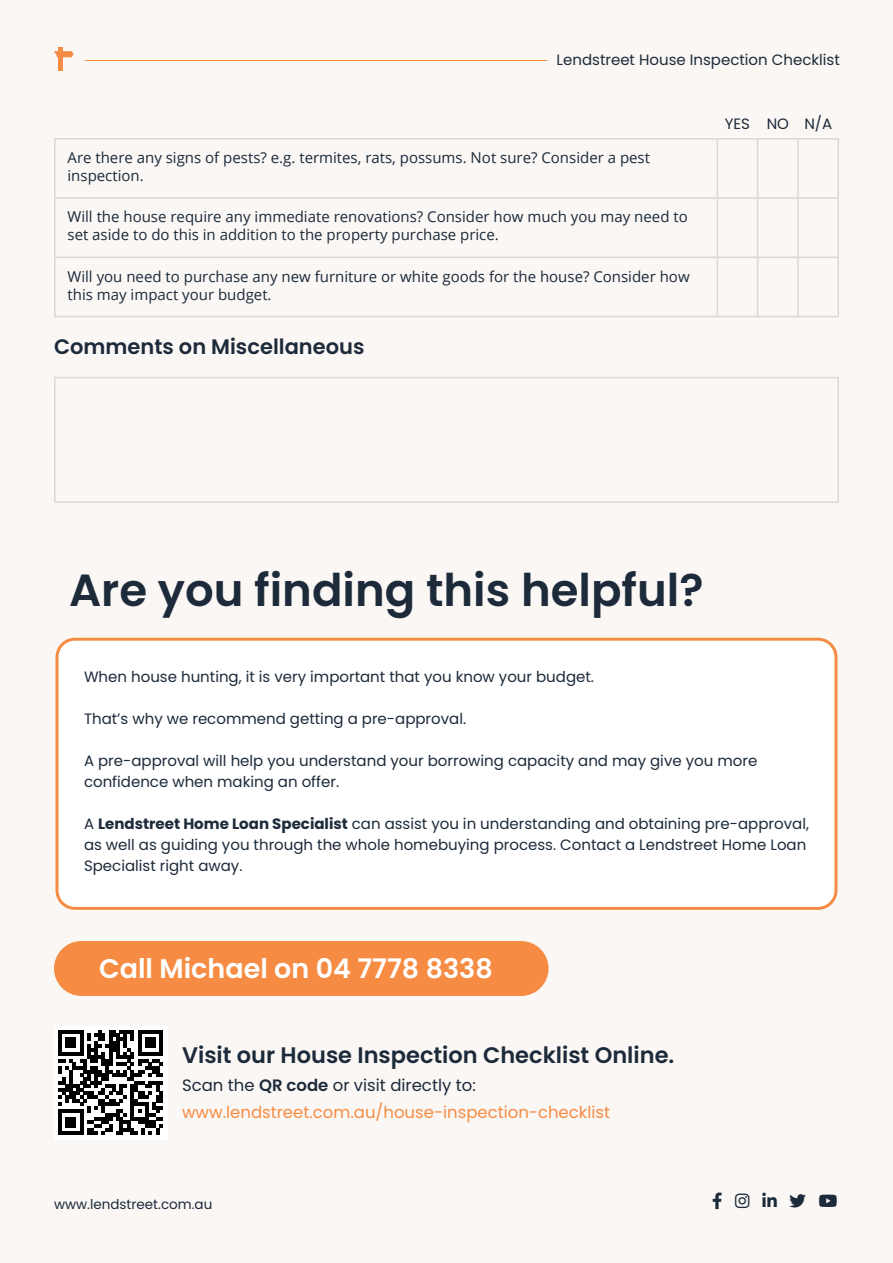
<style>
.page{position:relative;width:893px;height:1263px;background:#faf7f5}
.page>*{position:absolute;margin:0;border:0;box-sizing:border-box;transform-origin:0 0}
.t1{font:600 45px "Poppins";color:#1c2a3a}
.t2{font:600 27px "Poppins";color:#fff}
.t3{font:600 22.5px "Poppins";color:#1c2a3a}
.t4{font:600 21px "Poppins";color:#1c2a3a}
.t5{font:16.5px/27px "Poppins";color:#f68c43}
.t6{font:16.5px "Font Awesome 6 Brands";color:#1c2a3a}
.t7{font:15px/21px "Poppins";color:#1c2a3a}
.t8{font:15px/18px "Open Sans";color:#1c2a3a}
.t9{font:13.5px "Poppins";color:#1c2a3a}
.s1{font-weight:700}
.s2{color:#1c2a3a}
.s3{font-weight:600;color:#1c2a3a}
</style>
<div class="page">
<hr style="left:85px;top:60px;width:462px;height:1px;background:#f68c43">
<hr style="left:59px;top:47px;width:4px;height:23px;background:#f68c43">
<svg style="left:54px;top:51px;width:19px;height:6px"></svg>
<div style="left:57px;top:639px;width:779px;height:269px;background:#fff;border-radius:18px"></div>
<div style="left:56px;top:638px;width:781px;height:272px;border:3px solid #f68c43;border-radius:18px"></div>
<div style="left:54px;top:941px;width:495px;height:55px;background:#f68c43;border-radius:27px"></div>
<div style="left:54px;top:1026px;width:113px;height:113px;background:#fff"></div>
<svg style="left:58px;top:1030px;width:105px;height:105px"></svg>
<hr style="left:54px;top:377px;width:785px;height:1px;background:#dfd6d0">
<hr style="left:54px;top:378px;width:2px;height:123px;background:#dfd6d0">
<hr style="left:837px;top:378px;width:2px;height:123px;background:#dfd6d0">
<hr style="left:54px;top:501px;width:785px;height:2px;background:#dfd6d0">
<hr style="left:54px;top:138px;width:663px;height:2px;background:#dfd6d0">
<hr style="left:54px;top:140px;width:2px;height:57px;background:#dfd6d0">
<hr style="left:717px;top:138px;width:41px;height:2px;background:#dfd6d0">
<hr style="left:717px;top:140px;width:1px;height:57px;background:#dfd6d0">
<hr style="left:758px;top:138px;width:40px;height:2px;background:#dfd6d0">
<hr style="left:757px;top:140px;width:1px;height:57px;background:#dfd6d0">
<hr style="left:798px;top:138px;width:41px;height:2px;background:#dfd6d0">
<hr style="left:797px;top:140px;width:2px;height:57px;background:#dfd6d0">
<hr style="left:837px;top:140px;width:2px;height:57px;background:#dfd6d0">
<hr style="left:54px;top:197px;width:663px;height:2px;background:#dfd6d0">
<hr style="left:54px;top:199px;width:2px;height:58px;background:#dfd6d0">
<hr style="left:717px;top:197px;width:41px;height:2px;background:#dfd6d0">
<hr style="left:717px;top:199px;width:1px;height:58px;background:#dfd6d0">
<hr style="left:758px;top:197px;width:40px;height:2px;background:#dfd6d0">
<hr style="left:757px;top:199px;width:1px;height:58px;background:#dfd6d0">
<hr style="left:798px;top:197px;width:41px;height:2px;background:#dfd6d0">
<hr style="left:797px;top:199px;width:2px;height:58px;background:#dfd6d0">
<hr style="left:837px;top:199px;width:2px;height:58px;background:#dfd6d0">
<hr style="left:54px;top:257px;width:663px;height:1px;background:#dfd6d0">
<hr style="left:54px;top:258px;width:2px;height:58px;background:#dfd6d0">
<hr style="left:717px;top:257px;width:41px;height:1px;background:#dfd6d0">
<hr style="left:717px;top:258px;width:1px;height:58px;background:#dfd6d0">
<hr style="left:758px;top:257px;width:40px;height:1px;background:#dfd6d0">
<hr style="left:757px;top:258px;width:1px;height:58px;background:#dfd6d0">
<hr style="left:798px;top:257px;width:41px;height:1px;background:#dfd6d0">
<hr style="left:797px;top:258px;width:2px;height:58px;background:#dfd6d0">
<hr style="left:837px;top:258px;width:2px;height:58px;background:#dfd6d0">
<hr style="left:54px;top:316px;width:663px;height:1px;background:#dfd6d0">
<hr style="left:717px;top:316px;width:41px;height:1px;background:#dfd6d0">
<hr style="left:758px;top:316px;width:40px;height:1px;background:#dfd6d0">
<hr style="left:798px;top:316px;width:41px;height:1px;background:#dfd6d0">
<p class="t7" style="left:557px;top:50px;width:285px">Lendstreet House Inspection Checklist</p>
<p class="t8" style="left:68px;top:148px;width:584px">Are there any signs of pests? e.g. termites, rats, possums. Not sure? Consider a pest inspection.</p>
<p class="t8" style="left:68px;top:207px;width:622px">Will the house require any immediate renovations? Consider how much you may need to set aside to do this in addition to the property purchase price.</p>
<p class="t8" style="left:68px;top:267px;width:624px">Will you need to purchase any new furniture or white goods for the house? Consider how this may impact your budget.</p>
<h3 class="t4" style="left:54px;top:335px;width:312px">Comments on Miscellaneous</h3>
<p class="t7" style="left:725px;top:113px;width:109px">YES NO N/A</p>
<h1 class="t1" style="left:69px;top:564px;width:636px">Are you finding this helpful?</h1>
<p class="t7" style="left:84px;top:666px;width:512px">When house hunting, it is very important that you know your budget.</p>
<p class="t7" style="left:84px;top:708px;width:384px">That’s why we recommend getting a pre-approval.</p>
<p class="t7" style="left:84px;top:750px;width:675px">A pre-approval will help you understand your borrowing capacity and may give you more confidence when making an offer.</p>
<p class="t7" style="left:84px;top:813px;width:726px">A <span class="s1">Lendstreet Home Loan Specialist</span> can assist you in understanding and obtaining pre-approval, as well as guiding you through the whole homebuying process. Contact a Lendstreet Home Loan<br>Specialist right away.</p>
<h2 class="t2" style="left:99px;top:953px;width:395px">Call Michael on 04 7778 8338</h2>
<h3 class="t3" style="left:182px;top:1042px;width:494px">Visit our House Inspection Checklist Online.</h3>
<p class="t5" style="left:182px;top:1072px;width:429px"><span class="s2">Scan the</span> <span class="s3">QR code</span> <span class="s2">or visit directly to: </span>www.lendstreet.com.au/house-inspection-checklist</p>
<p class="t9" style="left:54px;top:1196px;width:160px">www.lendstreet.com.au</p>
<p class="t6" style="left:712px;top:1193px;width:127px">□□■▲▼●■■■▼▼▼□◆▼◆</p>
</div>
